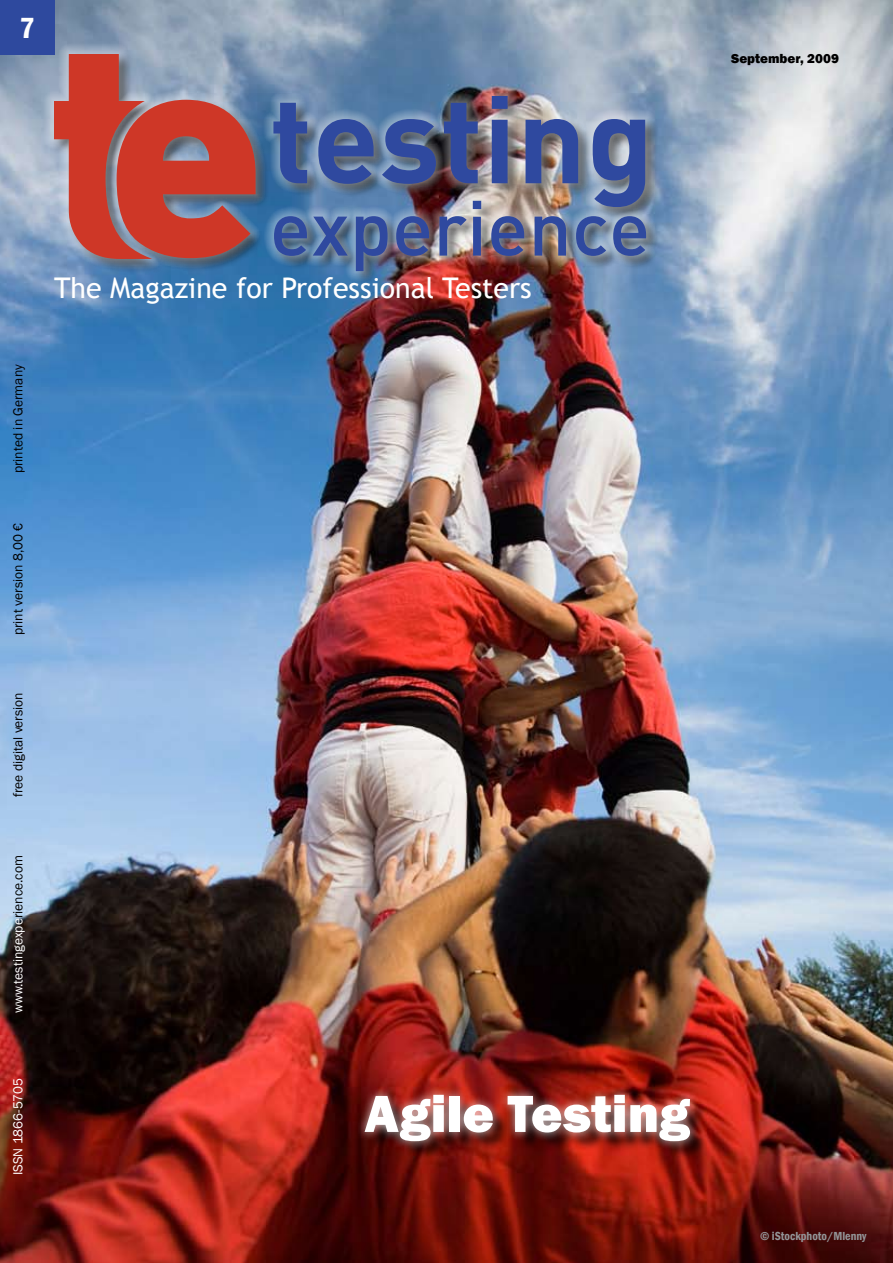
<style>
.page{position:relative;width:893px;height:1263px;background:#fff}
.page>*{position:absolute;margin:0;border:0;box-sizing:border-box;transform-origin:0 0}
.t1{font:800 54px "Franklin Gothic";color:#fff}
.t2{font:600 condensed 30px "Franklin Gothic";color:#fff}
.t3{font:28.5px "Trebuchet MS";color:#fff}
.t4{font:13.5px "Franklin Gothic";color:#000}
.t5{font:13.5px "Franklin Gothic";color:#fff}
.t6{font:800 13.5px "Franklin Gothic";color:#000}
.t7{font:600 condensed 12px "Franklin Gothic";color:#939598}
.s1{color:#000}
</style>
<div class="page">
<img style="left:0;top:0;width:893px;height:1263px">
<div style="left:367px;top:1097px;width:401px;height:104px;background:#000;opacity:.75"></div>
<div style="left:355px;top:1085px;width:406px;height:108px;background:#fff;opacity:.75"></div>
<div style="left:0;top:0;width:54px;height:54px;background:#2e499e"></div>
<div style="left:52px;top:52px;width:643px;height:240px;background:#000;opacity:.75"></div>
<div style="left:43px;top:43px;width:648px;height:244px;background:#fff;opacity:.75"></div>
<svg style="left:273px;top:103px;width:34px;height:80px;background:#435e9c"></svg>
<svg style="left:318px;top:119px;width:56px;height:65px;background:#49609d"></svg>
<svg style="left:382px;top:119px;width:54px;height:65px;background:#495f9a"></svg>
<svg style="left:444px;top:103px;width:34px;height:80px;background:#40497b"></svg>
<svg style="left:492px;top:96px;width:16px;height:87px"></svg>
<svg style="left:526px;top:119px;width:52px;height:64px;background:#54629a"></svg>
<svg style="left:593px;top:119px;width:52px;height:88px;background:#5165a3"></svg>
<svg style="left:274px;top:216px;width:33px;height:40px"></svg>
<svg style="left:313px;top:217px;width:35px;height:39px"></svg>
<svg style="left:356px;top:216px;width:32px;height:55px;background:#475e96"></svg>
<svg style="left:396px;top:216px;width:33px;height:40px"></svg>
<svg style="left:439px;top:216px;width:28px;height:40px"></svg>
<svg style="left:473px;top:201px;width:8px;height:55px"></svg>
<svg style="left:491px;top:216px;width:33px;height:40px"></svg>
<svg style="left:535px;top:216px;width:31px;height:40px"></svg>
<svg style="left:576px;top:216px;width:30px;height:40px"></svg>
<svg style="left:613px;top:216px;width:33px;height:40px"></svg>
<svg style="left:54px;top:54px;width:202px;height:205px;background:#b15c5c"></svg>
<h2 class="t2" style="left:20px;top:7px;width:17px">7</h2>
<p class="t6" style="left:731px;top:50px;width:109px">September, 2009</p>
<p class="t4" style="left:9px;top:473px;width:110px;rotate:-90deg">printed in Germany</p>
<p class="t4" style="left:9px;top:635px;width:114px;rotate:-90deg">print version 8,00 €</p>
<p class="t4" style="left:9px;top:797px;width:106px;rotate:-90deg">free digital version</p>
<p class="t5" style="left:9px;top:1013px;width:159px;rotate:-90deg">www.testingexpe<span class="s1">rience.com</span></p>
<p class="t5" style="left:9px;top:1175px;width:98px;rotate:-90deg">ISSN 1866-5705</p>
<h3 class="t3" style="left:54px;top:271px;width:479px">The Magazine for Professional Testers</h3>
<h1 class="t1" style="left:364px;top:1079px;width:327px">Agile Testing</h1>
<p class="t7" style="left:760px;top:1228px;width:108px">© iStockphoto/Mlenny</p>
</div>
